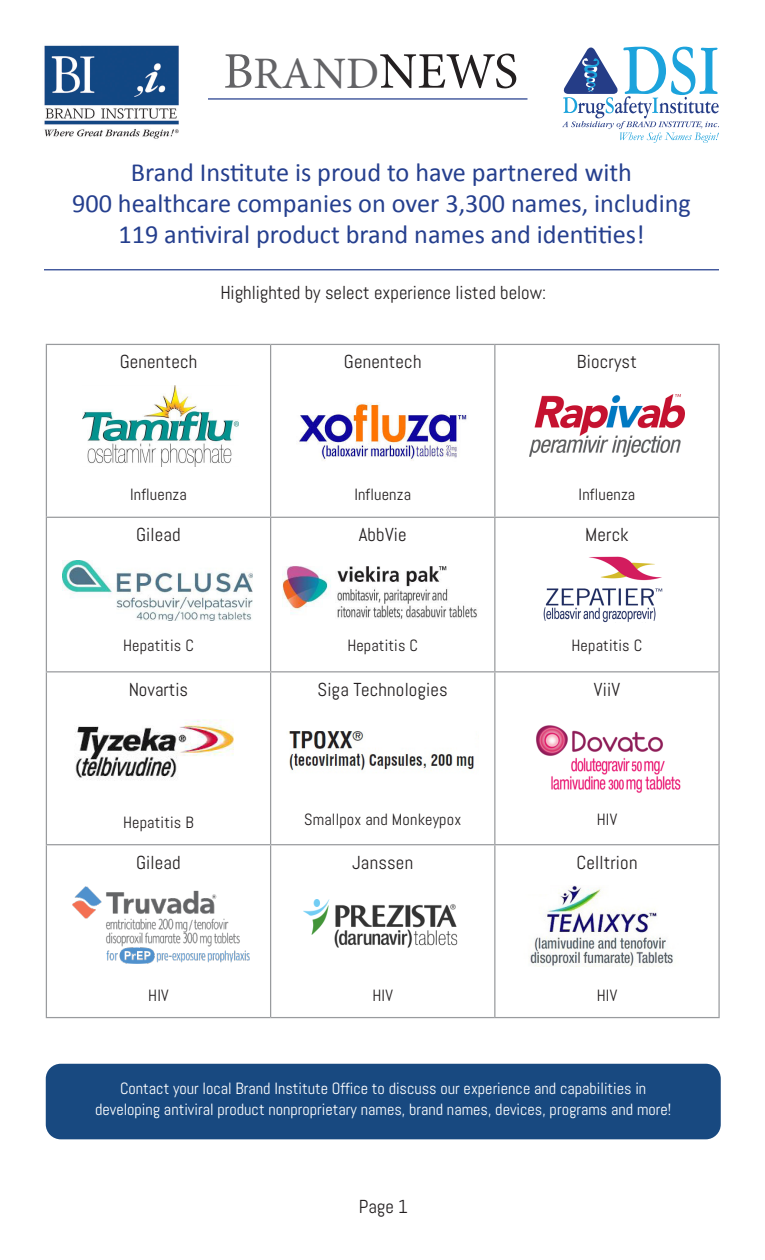
<style>
.page{position:relative;width:765px;height:1260px;background:#fff}
.page>*{position:absolute;margin:0;border:0;box-sizing:border-box;transform-origin:0 0}
.t1{font:45px "Minion Pro";color:#636366}
.t2{font:26.25px "Calibri";color:#253f8e}
.t3{font:18.75px "Abel";letter-spacing:.01em;color:#231f20}
.t4{font:16.25px "Abel";color:#fff}
.t5{font:16.25px "Abel";letter-spacing:.01em;color:#231f20}
.s1{font-size:51.25px}
.s2{font-size:51.25px;color:#231f20}
</style>
<div class="page">
<img style="left:44px;top:45px;width:134px;height:94px">
<hr style="left:44px;top:269px;width:675px;height:1px;background:#253f8e">
<svg style="left:562px;top:47px;width:157px;height:96px"></svg>
<hr style="left:208px;top:98px;width:320px;height:2px;background:#253f8e">
<div style="left:46px;top:1064px;width:675px;height:75px;background:#184980;border-radius:15px"></div>
<hr style="left:46px;top:344px;width:225px;height:1px;background:#999b9e">
<hr style="left:46px;top:345px;width:1px;height:172px;background:#999b9e">
<hr style="left:271px;top:344px;width:224px;height:1px;background:#999b9e">
<hr style="left:270px;top:345px;width:1px;height:172px;background:#999b9e">
<hr style="left:495px;top:344px;width:225px;height:1px;background:#999b9e">
<hr style="left:494px;top:345px;width:1px;height:172px;background:#999b9e">
<hr style="left:718px;top:345px;width:2px;height:172px;background:#999b9e">
<hr style="left:46px;top:517px;width:225px;height:1px;background:#999b9e">
<hr style="left:46px;top:518px;width:1px;height:153px;background:#999b9e">
<hr style="left:271px;top:517px;width:224px;height:1px;background:#999b9e">
<hr style="left:270px;top:518px;width:1px;height:153px;background:#999b9e">
<hr style="left:495px;top:517px;width:225px;height:1px;background:#999b9e">
<hr style="left:494px;top:518px;width:1px;height:153px;background:#999b9e">
<hr style="left:718px;top:518px;width:2px;height:153px;background:#999b9e">
<hr style="left:46px;top:671px;width:225px;height:1px;background:#999b9e">
<hr style="left:46px;top:672px;width:1px;height:172px;background:#999b9e">
<hr style="left:271px;top:671px;width:224px;height:1px;background:#999b9e">
<hr style="left:270px;top:672px;width:1px;height:172px;background:#999b9e">
<hr style="left:495px;top:671px;width:225px;height:1px;background:#999b9e">
<hr style="left:494px;top:672px;width:1px;height:172px;background:#999b9e">
<hr style="left:718px;top:672px;width:2px;height:172px;background:#999b9e">
<hr style="left:46px;top:844px;width:225px;height:1px;background:#999b9e">
<hr style="left:46px;top:845px;width:1px;height:172px;background:#999b9e">
<hr style="left:271px;top:844px;width:224px;height:1px;background:#999b9e">
<hr style="left:270px;top:845px;width:1px;height:172px;background:#999b9e">
<hr style="left:495px;top:844px;width:225px;height:1px;background:#999b9e">
<hr style="left:494px;top:845px;width:1px;height:172px;background:#999b9e">
<hr style="left:718px;top:845px;width:2px;height:172px;background:#999b9e">
<hr style="left:46px;top:1017px;width:225px;height:1px;background:#999b9e">
<hr style="left:271px;top:1017px;width:224px;height:1px;background:#999b9e">
<hr style="left:495px;top:1017px;width:225px;height:1px;background:#999b9e">
<img style="left:299px;top:402px;width:168px;height:59px">
<img style="left:530px;top:395px;width:155px;height:62px">
<img style="left:543px;top:557px;width:119px;height:65px">
<img style="left:73px;top:887px;width:176px;height:76px">
<img style="left:303px;top:899px;width:155px;height:49px">
<img style="left:530px;top:885px;width:143px;height:81px">
<img style="left:536px;top:725px;width:145px;height:68px">
<img style="left:288px;top:731px;width:186px;height:40px">
<img style="left:83px;top:385px;width:156px;height:81px">
<img style="left:63px;top:560px;width:190px;height:61px">
<img style="left:282px;top:566px;width:195px;height:53px">
<img style="left:75px;top:721px;width:159px;height:59px">
<div style="left:508px;top:875px;width:42px;height:19px;background:#fff"></div>
<div style="left:609px;top:879px;width:78px;height:19px;background:#fff"></div>
<p class="t1" style="left:223px;top:43px;width:296px"><span class="s1">B</span>RAND<span class="s2">NEWS</span></p>
<p class="t2" style="left:131px;top:156px;width:503px">Brand Institute is proud to have partnered with</p>
<p class="t2" style="left:72px;top:187px;width:620px">900 healthcare companies on over 3,300 names, including</p>
<p class="t2" style="left:118px;top:218px;width:528px">119 antiviral product brand names and identities!</p>
<p class="t3" style="left:120px;top:350px;width:79px">Genentech</p>
<p class="t3" style="left:221px;top:281px;width:327px">Highlighted by select experience listed below:</p>
<p class="t3" style="left:344px;top:350px;width:79px">Genentech</p>
<p class="t3" style="left:577px;top:350px;width:61px">Biocryst</p>
<p class="t5" style="left:130px;top:485px;width:58px">Influenza</p>
<p class="t5" style="left:354px;top:485px;width:58px">Influenza</p>
<p class="t5" style="left:579px;top:485px;width:58px">Influenza</p>
<p class="t3" style="left:136px;top:523px;width:46px">Gilead</p>
<p class="t3" style="left:359px;top:523px;width:49px">AbbVie</p>
<p class="t3" style="left:585px;top:523px;width:45px">Merck</p>
<p class="t5" style="left:123px;top:635px;width:72px">Hepatitis C</p>
<p class="t5" style="left:347px;top:635px;width:72px">Hepatitis C</p>
<p class="t5" style="left:572px;top:635px;width:72px">Hepatitis C</p>
<p class="t3" style="left:129px;top:677px;width:61px">Novartis</p>
<p class="t3" style="left:318px;top:677px;width:132px">Siga Technologies</p>
<p class="t3" style="left:594px;top:677px;width:28px">ViiV</p>
<p class="t5" style="left:123px;top:812px;width:72px">Hepatitis B</p>
<p class="t5" style="left:304px;top:809px;width:159px">Smallpox and Monkeypox</p>
<p class="t5" style="left:597px;top:809px;width:22px">HIV</p>
<p class="t3" style="left:136px;top:850px;width:46px">Gilead</p>
<p class="t3" style="left:352px;top:850px;width:62px">Janssen</p>
<p class="t3" style="left:576px;top:850px;width:63px">Celltrion</p>
<p class="t5" style="left:148px;top:985px;width:22px">HIV</p>
<p class="t5" style="left:372px;top:985px;width:22px">HIV</p>
<p class="t5" style="left:597px;top:985px;width:22px">HIV</p>
<p class="t4" style="left:120px;top:1078px;width:528px">Contact your local Brand Institute Office to discuss our experience and capabilities in</p>
<p class="t4" style="left:95px;top:1099px;width:578px">developing antiviral product nonproprietary names, brand names, devices, programs and more!</p>
<p class="t3" style="left:359px;top:1194px;width:51px">Page 1</p>
</div>
